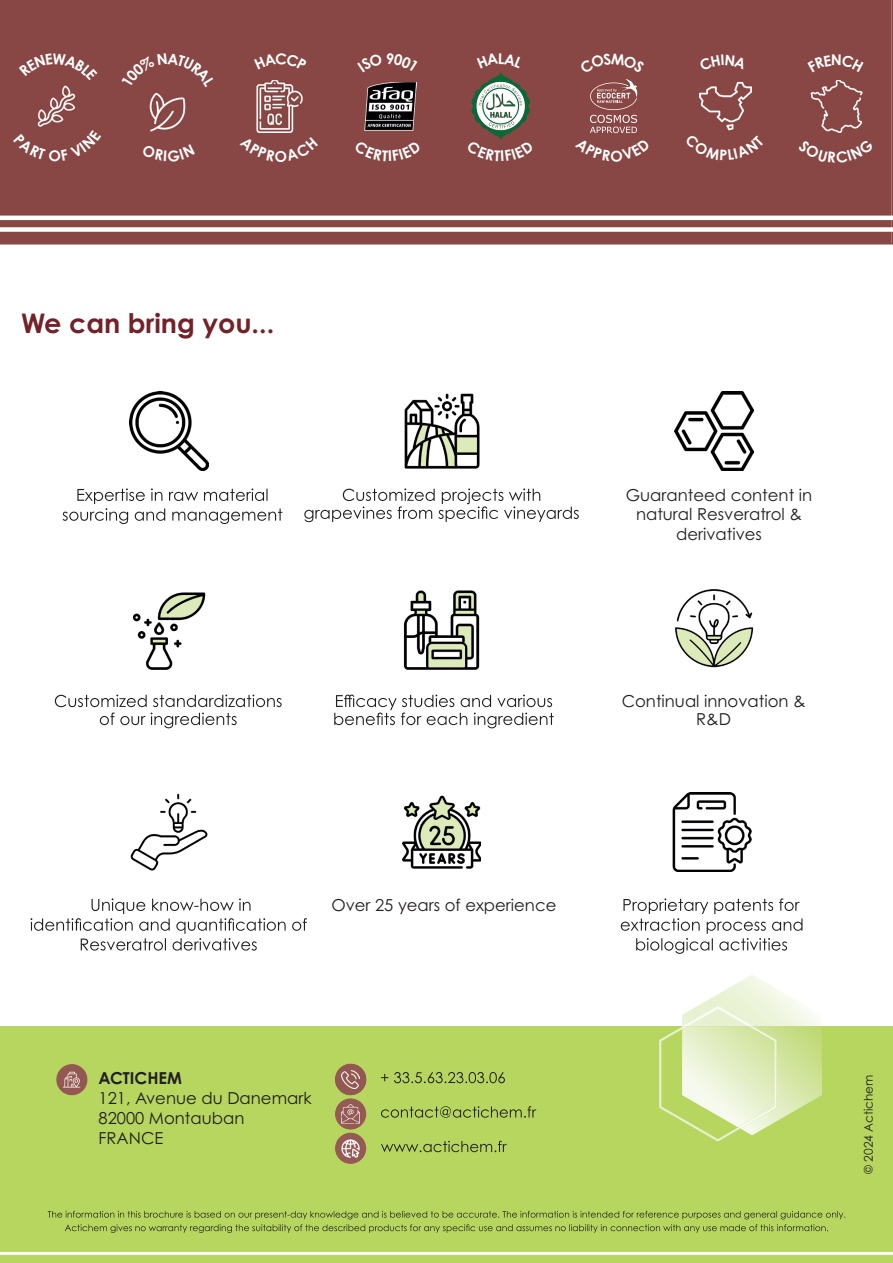
<style>
.page{position:relative;width:893px;height:1263px;background:#fff}
.page>*{position:absolute;margin:0;border:0;box-sizing:border-box;transform-origin:0 0}
.t1{font:700 27px "Century Gothic Pro";color:#73222a}
.t2{font:16.5px/19.8px "Century Gothic Pro";color:#231f20;text-align:center}
.t3{font:700 16.5px "Century Gothic Pro";color:#231f20}
.t4{font:12px "Century Gothic Pro";color:#231f20}
</style>
<div class="page">
<div style="left:0;top:1026px;width:893px;height:237px;background:#b6d65f"></div>
<img style="left:682px;top:975px;width:140px;height:51px">
<img style="left:683px;top:1006px;width:69px;height:20px">
<svg style="left:659px;top:1026px;width:163px;height:116px"></svg>
<div style="left:0;top:0;width:893px;height:244px;background:#884744"></div>
<svg style="left:381px;top:1072px;width:124px;height:11px"></svg>
<svg style="left:381px;top:1106px;width:155px;height:12px"></svg>
<svg style="left:381px;top:1141px;width:126px;height:11px"></svg>
<svg style="left:48px;top:1211px;width:797px;height:22px"></svg>
<svg style="left:62px;top:488px;width:220px;height:36px"></svg>
<svg style="left:621px;top:898px;width:181px;height:56px"></svg>
<svg style="left:31px;top:898px;width:276px;height:53px"></svg>
<img style="left:672px;top:792px;width:79px;height:79px">
<img style="left:403px;top:590px;width:77px;height:80px">
<svg style="left:334px;top:694px;width:220px;height:34px"></svg>
<img style="left:129px;top:392px;width:79px;height:78px">
<img style="left:133px;top:592px;width:73px;height:78px">
<svg style="left:55px;top:694px;width:227px;height:34px"></svg>
<img style="left:675px;top:589px;width:78px;height:79px">
<img style="left:130px;top:793px;width:78px;height:78px">
<img style="left:404px;top:393px;width:76px;height:76px">
<svg style="left:304px;top:488px;width:275px;height:34px"></svg>
<img style="left:402px;top:795px;width:79px;height:74px">
<hr style="left:0;top:1252px;width:893px;height:3px;background:#fff">
<img style="left:365px;top:82px;width:52px;height:48px">
<img style="left:699px;top:80px;width:52px;height:52px">
<img style="left:811px;top:80px;width:51px;height:52px">
<img style="left:253px;top:80px;width:52px;height:52px">
<img style="left:142px;top:87px;width:52px;height:51px">
<img style="left:30px;top:81px;width:52px;height:49px">
<hr style="left:0;top:216px;width:893px;height:4px;background:#fff">
<div style="left:0;top:227px;width:893px;height:5px;background:#fff"></div>
<svg style="left:335px;top:1064px;width:31px;height:100px"></svg>
<img style="left:342px;top:1070px;width:18px;height:18px">
<svg style="left:56px;top:1064px;width:31px;height:31px"></svg>
<img style="left:63px;top:1071px;width:18px;height:17px">
<img style="left:674px;top:392px;width:79px;height:78px">
<div style="left:685px;top:134px;width:79px;height:26px;background:#884744"></div>
<svg style="left:699px;top:55px;width:48px;height:16px"></svg>
<svg style="left:575px;top:53px;width:75px;height:109px;background:#8f524f"></svg>
<div style="left:798px;top:139px;width:76px;height:24px;background:#884744"></div>
<svg style="left:807px;top:55px;width:56px;height:17px"></svg>
<div style="left:240px;top:136px;width:78px;height:26px;background:#884744"></div>
<svg style="left:254px;top:53px;width:53px;height:18px"></svg>
<svg style="left:354px;top:140px;width:67px;height:21px"></svg>
<svg style="left:357px;top:53px;width:61px;height:19px"></svg>
<svg style="left:142px;top:145px;width:53px;height:17px"></svg>
<div style="left:121px;top:53px;width:94px;height:34px;background:#884744"></div>
<div style="left:13px;top:130px;width:88px;height:32px;background:#884744"></div>
<div style="left:19px;top:53px;width:78px;height:28px;background:#884744"></div>
<svg style="left:466px;top:53px;width:68px;height:109px;background:#8d6e66"></svg>
<h1 class="t1" style="left:21px;top:306px;width:254px">We can bring you...</h1>
<p class="t2" style="left:626px;top:485px;width:188px">Guaranteed content in natural Resveratrol &amp; derivatives</p>
<p class="t2" style="left:622px;top:692px;width:185px;line-height:18px">Continual innovation &amp;<br>R&amp;D</p>
<p class="t2" style="left:331px;top:894px;width:227px">Over 25 years of experience</p>
<p class="t3" style="left:99px;top:1068px;width:85px">ACTICHEM</p>
<p class="t2" style="left:99px;top:1088px;width:215px;text-align:left">121, Avenue du Danemark<br>82000 Montauban<br>FRANCE</p>
<p class="t4" style="left:861px;top:1174px;width:101px;rotate:-90deg">© 2024 Actichem</p>
</div>
